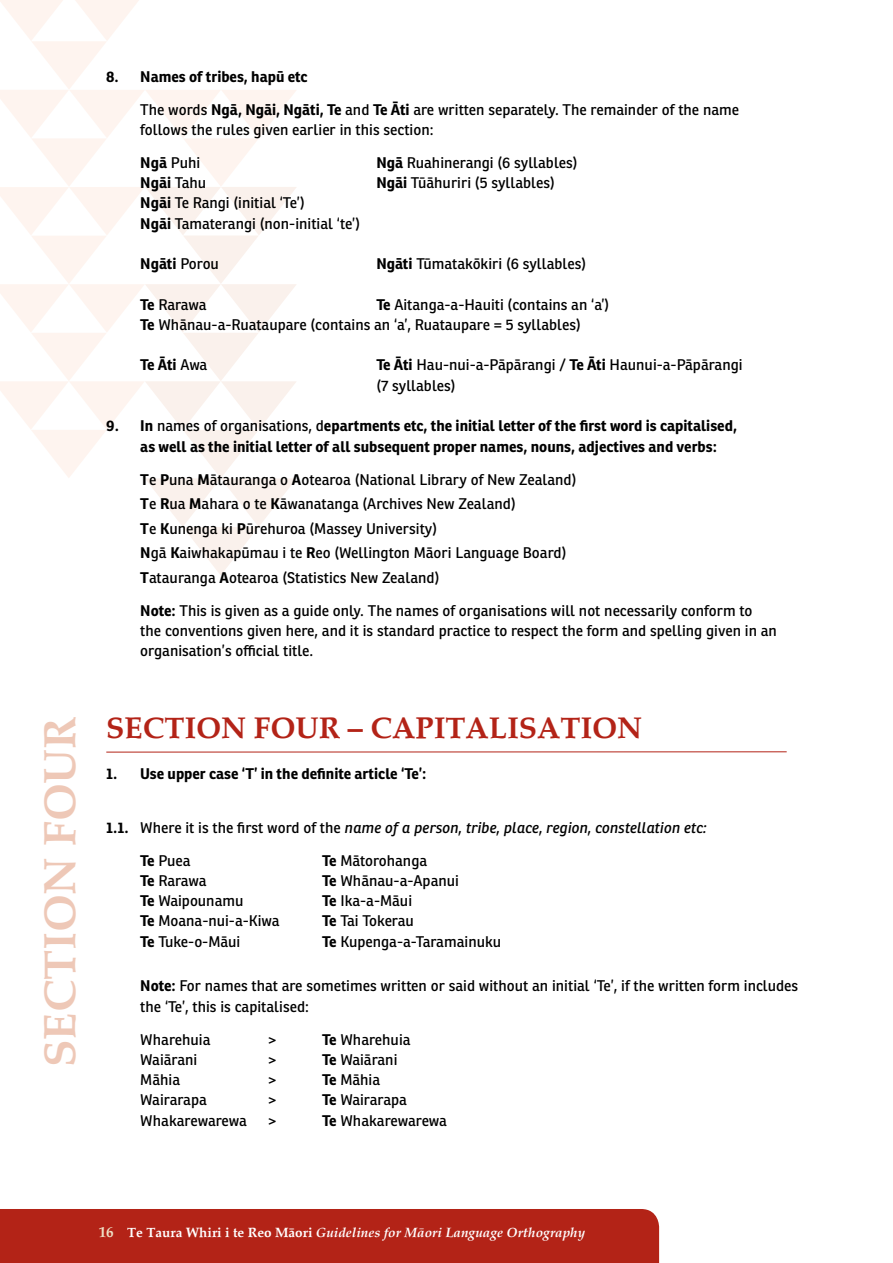
<style>
.page{position:relative;width:893px;height:1263px;background:#fff}
.page>*{position:absolute;margin:0;border:0;box-sizing:border-box;transform-origin:0 0}
.t1{font:700 45px "Palatino Maori";color:#eec8b7}
.t2{font:700 30px "Palatino Maori";color:#b32317}
.t3{font:15px/20.2px "Ronnia Basic Rg";color:#000}
.t4{font:700 15px/20.2px "Ronnia Basic";color:#000}
.t5{font:italic 15px "Ronnia Basic";color:#000}
.t6{font:italic 700 13.5px "Palatino Maori";color:#fff}
.s1{font-family:"Ronnia Basic";font-weight:700}
.s2{font-family:"Ronnia Basic Rg";font-weight:400}
.s3{font-weight:700;font-style:normal}
.s4{font-family:"Ronnia Basic Rg";font-style:normal}
.s5{font-style:normal;font-size:15px;color:#eee1c6}
.s6{font-style:normal}
</style>
<div class="page">
<div style="left:0;top:1209px;width:659px;height:54px;background:#b32317"></div>
<svg style="left:0;top:0;width:296px;height:575px"></svg>
<hr style="left:106px;top:751px;width:681px;height:1px;background:#b32317">
<h1 class="t1" style="left:34px;top:1067px;width:353px;rotate:-90deg">SECTION FOUR</h1>
<p class="t4" style="left:106px;top:66px;width:203px">8. Names of tribes, hapū etc</p>
<p class="t3" style="left:140px;top:99px;width:600px">The words <span class="s1">Ngā, Ngāi, Ngāti, Te</span> and <span class="s1">Te Āti</span> are written separately. The remainder of the name follows the rules given earlier in this section:</p>
<p class="t3" style="left:140px;top:152px;width:61px"><span class="s1">Ngā</span> Puhi</p>
<p class="t3" style="left:376px;top:152px;width:203px"><span class="s1">Ngā</span> Ruahinerangi (6 syllables)</p>
<p class="t4" style="left:140px;top:173px;width:67px">Ngāi <span class="s2">Tahu</span></p>
<p class="t3" style="left:376px;top:173px;width:180px"><span class="s1">Ngāi</span> Tūāhuriri (5 syllables)</p>
<p class="t3" style="left:140px;top:193px;width:221px"><span class="s1">Ngāi</span> Te Rangi (initial ‘Te’)<br><span class="s1">Ngāi</span> Tamaterangi (non-initial ‘te’)</p>
<p class="t4" style="left:140px;top:254px;width:80px">Ngāti <span class="s2">Porou</span></p>
<p class="t3" style="left:376px;top:254px;width:211px"><span class="s1">Ngāti</span> Tūmatakōkiri (6 syllables)</p>
<p class="t3" style="left:140px;top:294px;width:68px"><span class="s1">Te</span> Rarawa</p>
<p class="t3" style="left:140px;top:294px;width:471px;text-indent:236px"><span class="s1">Te</span> Aitanga-a-Hauiti (contains an ‘a’)<br><span class="s1">Te</span> Whānau-a-Ruataupare (contains an ‘a’, Ruataupare = 5 syllables)</p>
<p class="t4" style="left:140px;top:355px;width:69px">Te Āti <span class="s2">Awa</span></p>
<p class="t3" style="left:376px;top:355px;width:368px"><span class="s1">Te Āti</span> Hau-nui-a-Pāpārangi / <span class="s1">Te Āti</span> Haunui-a-Pāpārangi (7 syllables)</p>
<p class="t4" style="left:140px;top:416px;width:598px;text-indent:-34px">9. In <span class="s2">names of organisations, d</span>epartments etc, the initial letter of the first word is capitalised, as well as the initial letter of all subsequent proper names, nouns, adjectives and verbs:</p>
<p class="t3" style="left:140px;top:467px;width:438px;line-height:24.5px"><span class="s1">T</span>e <span class="s1">P</span>una <span class="s1">M</span>ātauranga o <span class="s1">A</span>otearoa (National Library of New Zealand)<br><span class="s1">T</span>e <span class="s1">R</span>ua <span class="s1">M</span>ahara o te <span class="s1">K</span>āwanatanga (Archives New Zealand)<br><span class="s1">T</span>e <span class="s1">K</span>unenga ki <span class="s1">P</span>ūrehuroa (Massey University)<br><span class="s1">N</span>gā <span class="s1">K</span>aiwhakapūmau i te <span class="s1">R</span>eo (Wellington Māori Language Board)<br><span class="s1">T</span>atauranga <span class="s1">A</span>otearoa (Statistics New Zealand)</p>
<p class="t3" style="left:140px;top:600px;width:638px"><span class="s1">Note:</span> This is given as a guide only. The names of organisations will not necessarily conform to the conventions given here, and it is standard practice to respect the form and spelling given in an organisation’s official title.</p>
<h2 class="t2" style="left:106px;top:710px;width:537px">SECTION FOUR – CAPITALISATION</h2>
<p class="t4" style="left:106px;top:764px;width:322px">1. Use upper case ‘T’ in the definite article ‘Te’:</p>
<p class="t5" style="left:106px;top:818px;width:602px"><span class="s3">1.1.</span> <span class="s4">Where it is the first word of the</span> name of a person, tribe, place, region, constellation etc:</p>
<p class="t3" style="left:140px;top:850px;width:52px"><span class="s1">Te</span> Puea</p>
<p class="t3" style="left:322px;top:850px;width:106px"><span class="s1">Te</span> Mātorohanga</p>
<p class="t3" style="left:140px;top:870px;width:68px"><span class="s1">Te</span> Rarawa</p>
<p class="t3" style="left:322px;top:870px;width:138px"><span class="s1">Te</span> Whānau-a-Apanui</p>
<p class="t3" style="left:140px;top:890px;width:105px"><span class="s1">Te</span> Waipounamu</p>
<p class="t3" style="left:322px;top:890px;width:91px"><span class="s1">Te</span> Ika-a-Māui</p>
<p class="t3" style="left:140px;top:911px;width:141px"><span class="s1">Te</span> Moana-nui-a-Kiwa</p>
<p class="t3" style="left:322px;top:911px;width:93px"><span class="s1">Te</span> Tai Tokerau</p>
<p class="t3" style="left:140px;top:931px;width:102px"><span class="s1">Te</span> Tuke-o-Māui</p>
<p class="t3" style="left:322px;top:931px;width:180px"><span class="s1">Te</span> Kupenga-a-Taramainuku</p>
<p class="t3" style="left:140px;top:976px;width:659px"><span class="s1">Note:</span> For names that are sometimes written or said without an initial ‘Te’, if the written form includes the ‘Te’, this is capitalised:</p>
<p class="t3" style="left:140px;top:1029px;width:72px">Wharehuia</p>
<p class="t3" style="left:268px;top:1029px;width:10px">&gt;</p>
<p class="t3" style="left:322px;top:1029px;width:90px"><span class="s1">Te</span> Wharehuia</p>
<p class="t3" style="left:140px;top:1049px;width:59px">Waiārani</p>
<p class="t3" style="left:268px;top:1049px;width:10px">&gt;</p>
<p class="t3" style="left:322px;top:1049px;width:77px"><span class="s1">Te</span> Waiārani</p>
<p class="t3" style="left:140px;top:1069px;width:41px">Māhia</p>
<p class="t3" style="left:268px;top:1069px;width:10px">&gt;</p>
<p class="t3" style="left:322px;top:1069px;width:59px"><span class="s1">Te</span> Māhia</p>
<p class="t3" style="left:140px;top:1090px;width:68px">Wairarapa</p>
<p class="t3" style="left:268px;top:1090px;width:10px">&gt;</p>
<p class="t3" style="left:322px;top:1090px;width:86px"><span class="s1">Te</span> Wairarapa</p>
<p class="t3" style="left:140px;top:1110px;width:108px">Whakarewarewa</p>
<p class="t3" style="left:268px;top:1110px;width:10px">&gt;</p>
<p class="t3" style="left:322px;top:1110px;width:126px"><span class="s1">Te</span> Whakarewarewa</p>
<p class="t6" style="left:99px;top:1225px;width:488px"><span class="s5">16</span> <span class="s6">Te Taura Whiri i te Reo Mäori</span> Guidelines for Mäori Language Orthography</p>
</div>
